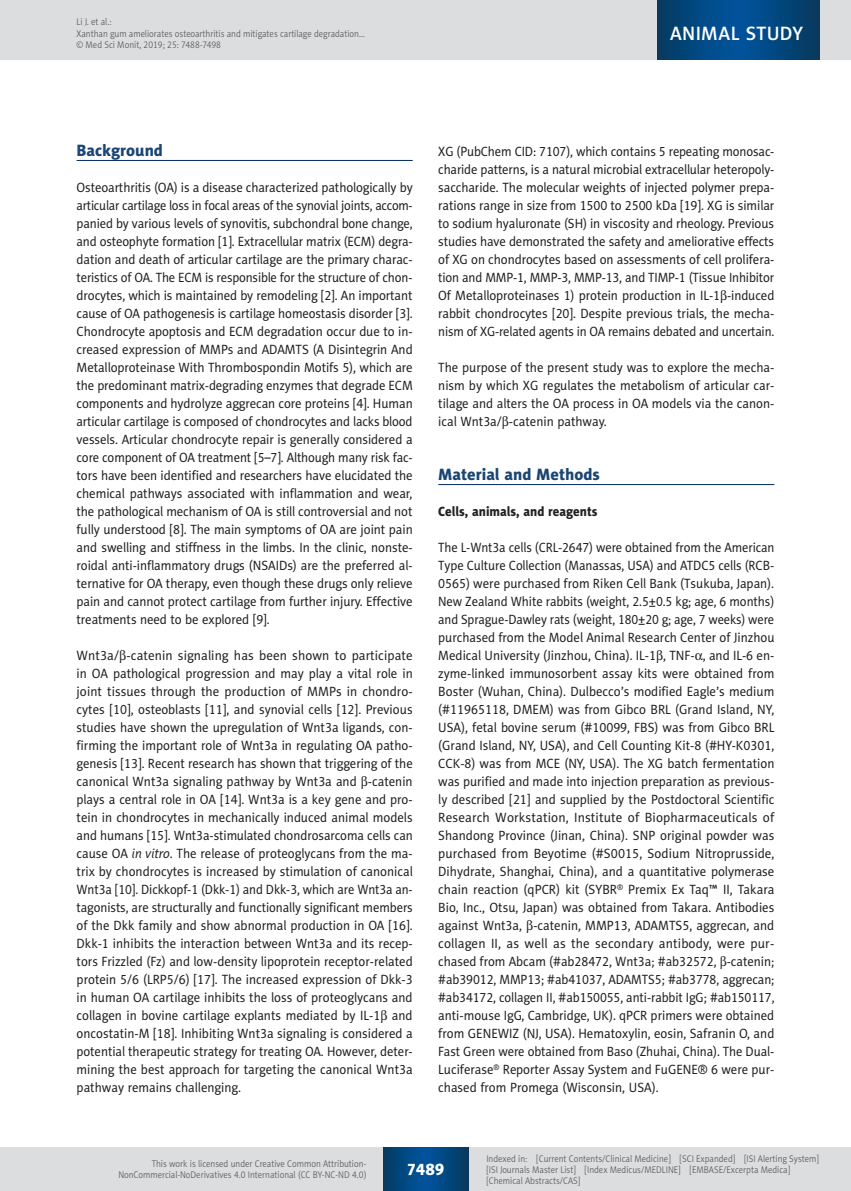
<style>
.page{position:relative;width:851px;height:1191px;background:#fff}
.page>*{position:absolute;margin:0;border:0;box-sizing:border-box;transform-origin:0 0}
.t1{font:19.5px "Naomi Sans EFN Medium";letter-spacing:.015em;color:#fff}
.MSM_Headline_1{font:16.5px "Naomi Sans EFN Heavy";color:#1a4574}
.t2{font:16.5px "Naomi Sans EFN Heavy";color:#fff}
.MSM_Body{font:13.5px/18px "Naomi Sans EFN";color:#231f20;text-align:justify;scale:.93 1}
.MSM_Body-2{font:13.5px/18px "Naomi Sans EFN";color:#231f20;text-align:justify;scale:.95 1}
.MSM_Body-3{font:13.5px/18px "Naomi Sans EFN";color:#231f20;text-align:justify;scale:.96 1}
.MSM_Body-4{font:13.5px/18px "Naomi Sans EFN";color:#231f20;text-align:justify;scale:.94 1}
.MSM_Headline_2{font:13.5px "Naomi Sans EFN Heavy";color:#231f20;scale:.95 1}
.MSM_pagina_zywa{font:9.75px/11.2px "Naomi Sans EFN Light";color:#57585a;scale:.9 1}
.MSM_pagina_sygnatura{font:9.75px "Naomi Sans EFN Light";color:#57585a;scale:.9 1}
.s1{font-family:"Standard Sym L"}
.s2{font-style:italic}
</style>
<div class="page">
<hr style="left:77px;top:160px;width:335px;height:1px;background:#00295c">
<hr style="left:438px;top:484px;width:336px;height:1px;background:#00295c">
<div style="left:0;top:1148px;width:850px;height:43px;background:#dcdddf"></div>
<svg style="left:383px;top:1147px;width:85px;height:43px"></svg>
<div style="left:0;top:0;width:850px;height:60px;background:#dcdddf"></div>
<svg style="left:657px;top:0;width:162px;height:60px"></svg>
<p class="MSM_pagina_zywa" style="left:77px;top:16px;width:322px">Li J. et al.:<br>Xanthan gum ameliorates osteoarthritis and mitigates cartilage degradation…</p>
<p class="MSM_pagina_sygnatura" style="left:77px;top:39px;width:162px">© Med Sci Monit, 2019; 25: 7488-7498</p>
<h1 class="t1" style="left:670px;top:22px;width:134px">ANIMAL STUDY</h1>
<p class="MSM_Headline_1" style="left:77px;top:140px;width:88px">Background</p>
<p class="MSM_Body-2" style="left:77px;top:178px;width:355px">Osteoarthritis (OA) is a disease characterized pathologically by articular cartilage loss in focal areas of the synovial joints, accom&shy;panied by various levels of synovitis, subchondral bone change, and osteophyte formation [1]. Extracellular matrix (ECM) degra&shy;dation and death of articular cartilage are the primary charac&shy;teristics of OA. The ECM is responsible for the structure of chon&shy;drocytes, which is maintained by remodeling [2]. An important cause of OA pathogenesis is cartilage homeostasis disorder [3].<br>Chondrocyte apoptosis and ECM degradation occur due to in&shy;creased expression of MMPs and ADAMTS (A Disintegrin And Metalloproteinase With Thrombospondin Motifs 5), which are the predominant matrix-degrading enzymes that degrade ECM components and hydrolyze aggrecan core proteins [4]. Human articular cartilage is composed of chondrocytes and lacks blood vessels. Articular chondrocyte repair is generally considered a core component of OA treatment [5–7]. Although many risk fac&shy;tors have been identified and researchers have elucidated the chemical pathways associated with inflammation and wear, the pathological mechanism of OA is still controversial and not fully understood [8]. The main symptoms of OA are joint pain and swelling and stiffness in the limbs. In the clinic, nonste&shy;roidal anti-inflammatory drugs (NSAIDs) are the preferred al&shy;ternative for OA therapy, even though these drugs only relieve pain and cannot protect cartilage from further injury. Effective treatments need to be explored [9].</p>
<p class="MSM_Body-3" style="left:77px;top:646px;width:352px">Wnt3a/<span class="s1">b</span>-catenin signaling has been shown to participate in OA pathological progression and may play a vital role in joint tissues through the production of MMPs in chondro&shy;cytes [10], osteoblasts [11], and synovial cells [12]. Previous studies have shown the upregulation of Wnt3a ligands, con&shy;firming the important role of Wnt3a in regulating OA patho&shy;genesis [13]. Recent research has shown that triggering of the canonical Wnt3a signaling pathway by Wnt3a and <span class="s1">b</span>-catenin plays a central role in OA [14]. Wnt3a is a key gene and pro&shy;tein in chondrocytes in mechanically induced animal models and humans [15]. Wnt3a-stimulated chondrosarcoma cells can cause OA <span class="s2">in vitro</span>. The release of proteoglycans from the ma&shy;trix by chondrocytes is increased by stimulation of canonical Wnt3a [10]. Dickkopf-1 (Dkk-1) and Dkk-3, which are Wnt3a an&shy;tagonists, are structurally and functionally significant members of the Dkk family and show abnormal production in OA [16].<br>Dkk-1 inhibits the interaction between Wnt3a and its recep&shy;tors Frizzled (Fz) and low-density lipoprotein receptor-related protein 5/6 (LRP5/6) [17]. The increased expression of Dkk-3 in human OA cartilage inhibits the loss of proteoglycans and collagen in bovine cartilage explants mediated by IL-1<span class="s1">b</span> and oncostatin-M [18]. Inhibiting Wnt3a signaling is considered a potential therapeutic strategy for treating OA. However, deter&shy;mining the best approach for targeting the canonical Wnt3a pathway remains challenging.</p>
<p class="MSM_Body-4" style="left:438px;top:142px;width:359px">XG (PubChem CID: 7107), which contains 5 repeating monosac&shy;charide patterns, is a natural microbial extracellular heteropoly&shy;saccharide. The molecular weights of injected polymer prepa&shy;rations range in size from 1500 to 2500 kDa [19]. XG is similar to sodium hyaluronate (SH) in viscosity and rheology. Previous studies have demonstrated the safety and ameliorative effects of XG on chondrocytes based on assessments of cell prolifera&shy;tion and MMP-1, MMP-3, MMP-13, and TIMP-1 (Tissue Inhibitor Of Metalloproteinases 1) protein production in IL-1<span class="s1">b</span>-induced rabbit chondrocytes [20]. Despite previous trials, the mecha&shy;nism of XG-related agents in OA remains debated and uncertain.</p>
<p class="MSM_Body-2" style="left:438px;top:358px;width:355px">The purpose of the present study was to explore the mecha&shy;nism by which XG regulates the metabolism of articular car&shy;tilage and alters the OA process in OA models via the canon&shy;ical Wnt3a/<span class="s1">b</span>-catenin pathway.</p>
<p class="MSM_Headline_1" style="left:438px;top:464px;width:163px">Material and Methods</p>
<p class="MSM_Headline_2" style="left:438px;top:503px;width:169px">Cells, animals, and reagents</p>
<p class="MSM_Body" style="left:438px;top:538px;width:363px">The L-Wnt3a cells (CRL-2647) were obtained from the American Type Culture Collection (Manassas, USA) and ATDC5 cells (RCB-0565) were purchased from Riken Cell Bank (Tsukuba, Japan).<br>New Zealand White rabbits (weight, 2.5±0.5 kg; age, 6 months) and Sprague-Dawley rats (weight, 180±20 g; age, 7 weeks) were purchased from the Model Animal Research Center of Jinzhou Medical University (Jinzhou, China). IL-1<span class="s1">b</span>, TNF-<span class="s1">a</span>, and IL-6 en&shy;zyme-linked immunosorbent assay kits were obtained from Boster (Wuhan, China). Dulbecco’s modified Eagle’s medium (#11965118, DMEM) was from Gibco BRL (Grand Island, NY, USA), fetal bovine serum (#10099, FBS) was from Gibco BRL (Grand Island, NY, USA), and Cell Counting Kit-8 (#HY-K0301, CCK-8) was from MCE (NY, USA). The XG batch fermentation was purified and made into injection preparation as previous&shy;ly described [21] and supplied by the Postdoctoral Scientific Research Workstation, Institute of Biopharmaceuticals of Shandong Province (Jinan, China). SNP original powder was purchased from Beyotime (#S0015, Sodium Nitroprusside, Dihydrate, Shanghai, China), and a quantitative polymerase chain reaction (qPCR) kit (SYBR<sup>®</sup> Premix Ex Taq™ II, Takara Bio, Inc., Otsu, Japan) was obtained from Takara. Antibodies against Wnt3a, <span class="s1">b</span>-catenin, MMP13, ADAMTS5, aggrecan, and collagen II, as well as the secondary antibody, were pur&shy;chased from Abcam (#ab28472, Wnt3a; #ab32572, <span class="s1">b</span>-catenin; #ab39012, MMP13; #ab41037, ADAMTS5; #ab3778, aggrecan; #ab34172, collagen II, #ab150055, anti-rabbit IgG; #ab150117, anti-mouse IgG, Cambridge, UK). qPCR primers were obtained from GENEWIZ (NJ, USA). Hematoxylin, eosin, Safranin O, and Fast Green were obtained from Baso (Zhuhai, China). The Dual-Luciferase<sup>®</sup> Reporter Assay System and FuGENE® 6 were pur&shy;chased from Promega (Wisconsin, USA).</p>
<p class="MSM_pagina_zywa" style="left:118px;top:1158px;width:277px;text-align:right">This work is licensed under Creative Common Attribution-<br>NonCommercial-NoDerivatives 4.0 International (CC BY-NC-ND 4.0)</p>
<p class="t2" style="left:406px;top:1159px;width:39px">7489</p>
<p class="MSM_pagina_zywa" style="left:486px;top:1152px;width:371px">Indexed in: [Current Contents/Clinical Medicine] [SCI Expanded] [ISI Alerting System] [ISI Journals Master List] [Index Medicus/MEDLINE] [EMBASE/Excerpta Medica] [Chemical Abstracts/CAS]</p>
</div>
